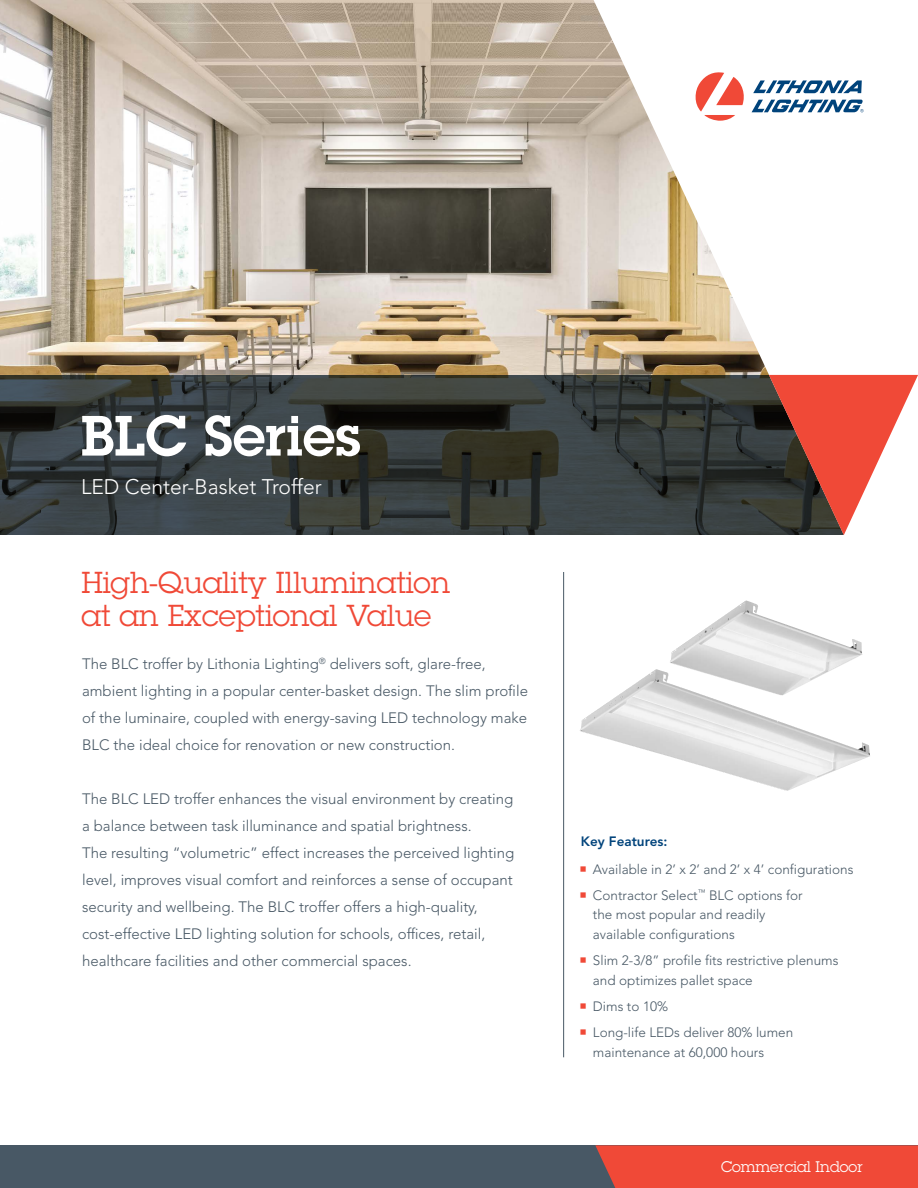
<style>
.page{position:relative;width:918px;height:1188px;background:#fff}
.page>*{position:absolute;margin:0;border:0;box-sizing:border-box;transform-origin:0 0}
.t1{font:600 55.5px "Lubalin Graph Std";color:#fff}
.t2{font:29.7px/33px "Lubalin Graph Std";color:#f04937}
.t3{font:300 21px "Avenir LT Std";color:#fff}
.t4{font:300 15px/27px "Avenir LT Std";color:#485865}
.t5{font:15px "Lubalin Graph Std";color:#fff}
.t6{font:300 13.5px/26.2px "Avenir LT Std";color:#485865}
.t7{font:800 13.5px "Avenir LT Std";color:#00437b}
</style>
<div class="page">
<img style="left:0;top:0;width:594px;height:375px">
<svg style="left:0;top:375px;width:594px;height:160px;background:#363b3b"></svg>
<svg style="left:594px;top:1px;width:324px;height:534px"></svg>
<svg style="left:769px;top:375px;width:149px;height:160px"></svg>
<svg style="left:696px;top:72px;width:50px;height:49px"></svg>
<svg style="left:753px;top:80px;width:109px;height:13px"></svg>
<svg style="left:752px;top:100px;width:112px;height:12px"></svg>
<hr style="left:563px;top:572px;width:1px;height:485px;background:#485865">
<div style="left:0;top:1145px;width:918px;height:43px;background:#485865"></div>
<div style="left:595px;top:1145px;width:323px;height:43px;background:#f04937"></div>
<img style="left:670px;top:600px;width:193px;height:69px">
<img style="left:580px;top:669px;width:290px;height:122px">
<h1 class="t1" style="left:81px;top:399px;width:281px">BLC Series</h1>
<h3 class="t3" style="left:81px;top:475px;width:242px">LED Center-Basket Troffer</h3>
<h2 class="t2" style="left:82px;top:566px;width:370px">High-Quality Illumination at an Exceptional Value</h2>
<p class="t4" style="left:82px;top:650px;width:447px">The BLC troffer by Lithonia Lighting<sup>®</sup> delivers soft, glare-free, ambient lighting in a popular center-basket design. The slim profile of the luminaire, coupled with energy-saving LED technology make BLC the ideal choice for renovation or new construction.</p>
<p class="t4" style="left:82px;top:785px;width:434px">The BLC LED troffer enhances the visual environment by creating a balance between task illuminance and spatial brightness.<br>The resulting “volumetric” effect increases the perceived lighting level, improves visual comfort and reinforces a sense of occupant security and wellbeing. The BLC troffer offers a high-quality, cost-effective LED lighting solution for schools, offices, retail, healthcare facilities and other commercial spaces.</p>
<p class="t7" style="left:581px;top:834px;width:88px">Key Features:</p>
<p class="t6" style="left:593px;top:856px;width:262px">Available in 2’ x 2’ and 2’ x 4’ configurations<br>Contractor Select<sup>™</sup> BLC options for</p>
<p class="t6" style="left:593px;top:905px;width:174px;line-height:19.5px">the most popular and readily available configurations</p>
<p class="t6" style="left:593px;top:951px;width:247px;line-height:19.5px">Slim 2-3/8” profile fits restrictive plenums and optimizes pallet space</p>
<p class="t6" style="left:593px;top:993px;width:202px">Dims to 10%<br>Long-life LEDs deliver 80% lumen</p>
<p class="t6" style="left:593px;top:1039px;width:173px">maintenance at 60,000 hours</p>
<p class="t5" style="left:721px;top:1157px;width:143px">Commercial Indoor</p>
</div>
